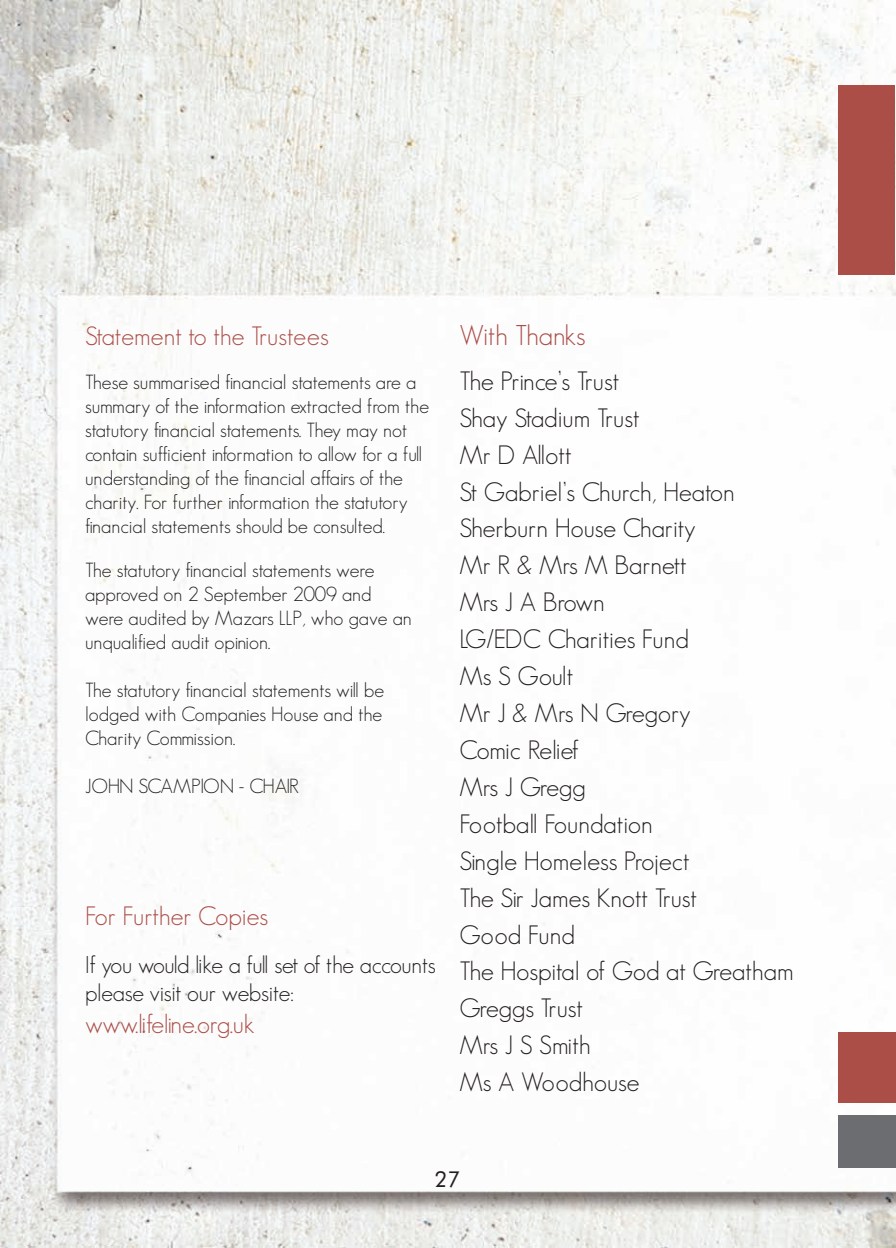
<style>
.page{position:relative;width:896px;height:1248px;background:#fff}
.page>*{position:absolute;margin:0;border:0;box-sizing:border-box;transform-origin:0 0}
.t1{font:300 28px "Geosans";color:#ab4e48}
.t2{font:300 26px/36.8px "Geosans";color:#231f20}
.t3{font:300 26px "Geosans";color:#ab4e48}
.t4{font:300 23.8px/28px "Geosans";letter-spacing:-.01em;color:#231f20}
.t5{font:22px "Futura BT";color:#231f20}
.t6{font:300 20px/24px "Geosans";color:#231f20}
.t7{font:300 20px "Geosans";letter-spacing:-.035em;color:#231f20}
</style>
<div class="page">
<img style="left:0;top:0;width:896px;height:1247px">
<div style="left:838px;top:1115px;width:58px;height:52px;background:#6c6d70"></div>
<div style="left:838px;top:1032px;width:58px;height:70px;background:#ab4e48"></div>
<div style="left:838px;top:85px;width:57px;height:189px;background:#ab4e48"></div>
<h2 class="t3" style="left:85px;top:321px;width:245px">Statement to the Trustees</h2>
<p class="t6" style="left:85px;top:370px;width:346px">These summarised financial statements are a summary of the information extracted from the statutory financial statements. They may not contain sufficient information to allow for a full understanding of the financial affairs of the charity. For further information the statutory financial statements should be consulted.</p>
<p class="t6" style="left:85px;top:558px;width:328px">The statutory financial statements were approved on 2 September 2009 and were audited by Mazars LLP, who gave an unqualified audit opinion.</p>
<p class="t6" style="left:85px;top:678px;width:301px;text-align:justify">The statutory financial statements will be lodged with Companies House and the Charity Commission.</p>
<p class="t7" style="left:85px;top:774px;width:215px">JOHN SCAMPION - CHAIR</p>
<h2 class="t3" style="left:85px;top:901px;width:184px">For Further Copies</h2>
<p class="t4" style="left:85px;top:950px;width:352px">If you would like a full set of the accounts please visit our website:</p>
<h2 class="t3" style="left:85px;top:1009px;width:171px">www.lifeline.org.uk</h2>
<h1 class="t1" style="left:459px;top:319px;width:127px">With Thanks</h1>
<p class="t2" style="left:459px;top:362px;width:336px">The Prince’s Trust<br>Shay Stadium Trust<br>Mr D Allott<br>St Gabriel’s Church, Heaton<br>Sherburn House Charity<br>Mr R &amp; Mrs M Barnett<br>Mrs J A Brown<br>LG/EDC Charities Fund<br>Ms S Goult<br>Mr J &amp; Mrs N Gregory<br>Comic Relief<br>Mrs J Gregg<br>Football Foundation<br>Single Homeless Project<br>The Sir James Knott Trust<br>Good Fund<br>The Hospital of God at Greatham<br>Greggs Trust<br>Mrs J S Smith<br>Ms A Woodhouse</p>
<p class="t5" style="left:434px;top:1165px;width:27px">27</p>
</div>
